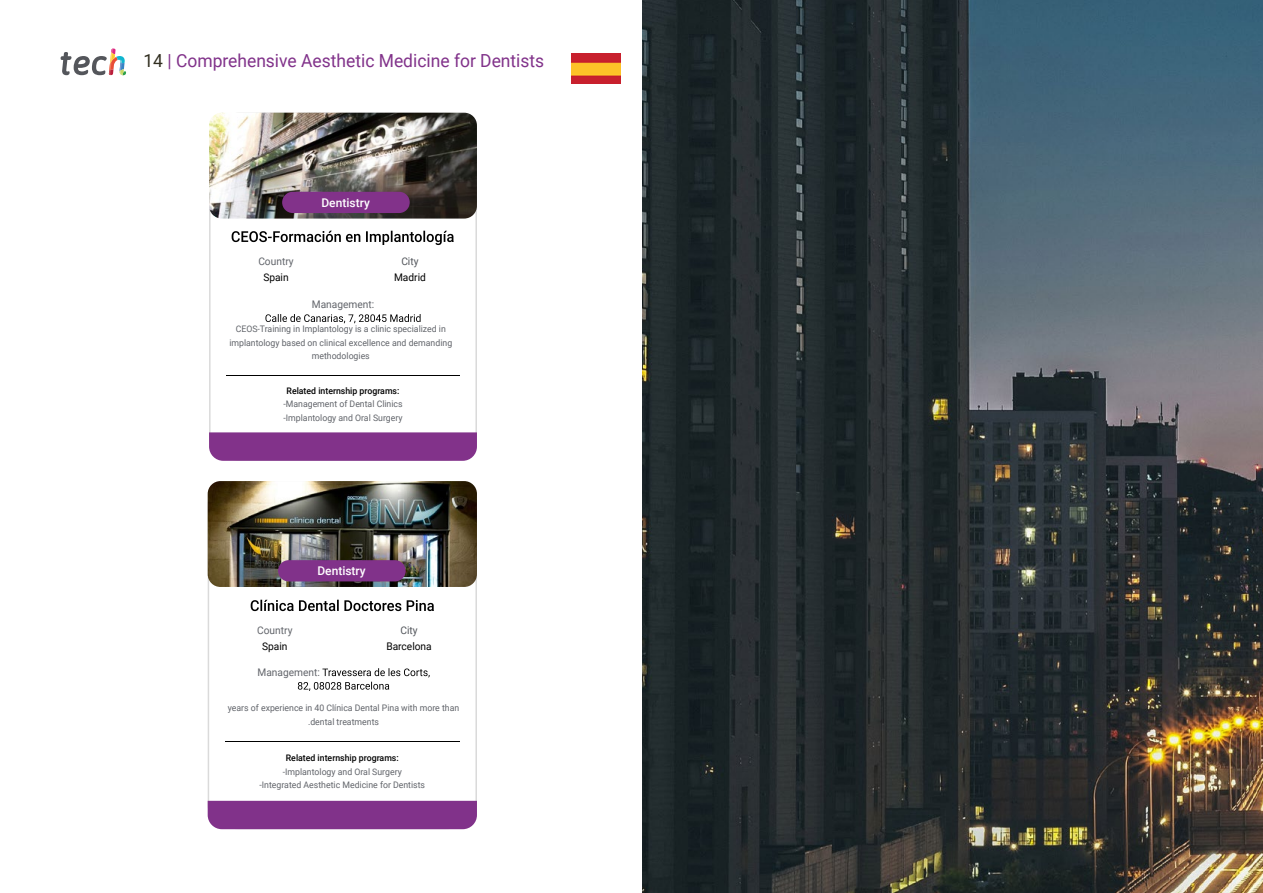
<style>
.page{position:relative;width:1263px;height:893px;background:#fff}
.page>*{position:absolute;margin:0;border:0;box-sizing:border-box;transform-origin:0 0}
.t1{font:18px "Roboto";color:#81328a}
.t2{font:500 12px "Roboto";color:#fff}
.t3{font:10.5px "Roboto";color:#61646a}
.t4{font:10.5px "Roboto";color:#000}
.t5{font:10.5px "Roboto";color:#52555b}
.t6{font:9px/13.5px "Roboto";color:#61646a;text-align:center}
.t7{font:500 9px "Roboto";color:#000}
.s1{color:#312e20}
</style>
<div class="page">
<img style="left:642px;top:0;width:621px;height:893px">
<img style="left:571px;top:53px;width:50px;height:31px">
<svg style="left:61px;top:49px;width:65px;height:27px"></svg>
<svg style="left:209px;top:112px;width:268px;height:320px"></svg>
<svg style="left:209px;top:432px;width:268px;height:29px;background:#85388d"></svg>
<hr style="left:226px;top:375px;width:234px;height:1px;background:#000">
<svg style="left:232px;top:231px;width:222px;height:14px"></svg>
<svg style="left:265px;top:314px;width:156px;height:9px"></svg>
<img style="left:209px;top:113px;width:268px;height:106px">
<div style="left:282px;top:192px;width:128px;height:21px;background:#82328a;border-radius:11px"></div>
<svg style="left:207px;top:491px;width:270px;height:339px"></svg>
<img style="left:208px;top:481px;width:269px;height:106px">
<div style="left:278px;top:560px;width:128px;height:21px;background:#81328a;border-radius:11px"></div>
<div style="left:208px;top:801px;width:269px;height:28px;background:#81328a"></div>
<hr style="left:225px;top:741px;width:235px;height:1px;background:#000">
<svg style="left:251px;top:600px;width:183px;height:11px"></svg>
<svg style="left:298px;top:668px;width:132px;height:23px"></svg>
<h1 class="t1" style="left:144px;top:48px;width:402px"><span class="s1">14</span> | Comprehensive Aesthetic Medicine for Dentists</h1>
<h2 class="t2" style="left:321px;top:194px;width:50px">Dentistry</h2>
<h2 class="t2" style="left:323px;top:194px;width:40px">Nurses</h2>
<p class="t3" style="left:258px;top:254px;width:37px">Country</p>
<p class="t4" style="left:263px;top:270px;width:27px">Spain</p>
<p class="t3" style="left:312px;top:297px;width:64px">Management:</p>
<p class="t5" style="left:401px;top:254px;width:19px">City</p>
<p class="t4" style="left:394px;top:270px;width:33px">Madrid</p>
<p class="t6" style="left:229px;top:322px;width:224px">CEOS-Training in Implantology is a clinic specialized in implantology based on clinical excellence and demanding methodologies</p>
<p class="t7" style="left:287px;top:385px;width:114px">Related internship programs:</p>
<p class="t6" style="left:283px;top:397px;width:121px;text-align:left">-Management of Dental Clinics -Implantology and Oral Surgery</p>
<p class="t3" style="left:257px;top:622px;width:37px">Country</p>
<p class="t4" style="left:262px;top:639px;width:27px">Spain</p>
<h2 class="t2" style="left:317px;top:563px;width:50px">Dentistry</h2>
<p class="t5" style="left:400px;top:622px;width:19px">City</p>
<p class="t4" style="left:386px;top:639px;width:47px">Barcelona</p>
<p class="t3" style="left:257px;top:665px;width:64px">Management:</p>
<p class="t6" style="left:228px;top:701px;width:233px">years of experience in 40 Clínica Dental Pina with more than .dental treatments</p>
<p class="t7" style="left:286px;top:752px;width:114px">Related internship programs:</p>
<p class="t6" style="left:259px;top:765px;width:167px">-Implantology and Oral Surgery<br>-Integrated Aesthetic Medicine for Dentists</p>
</div>
